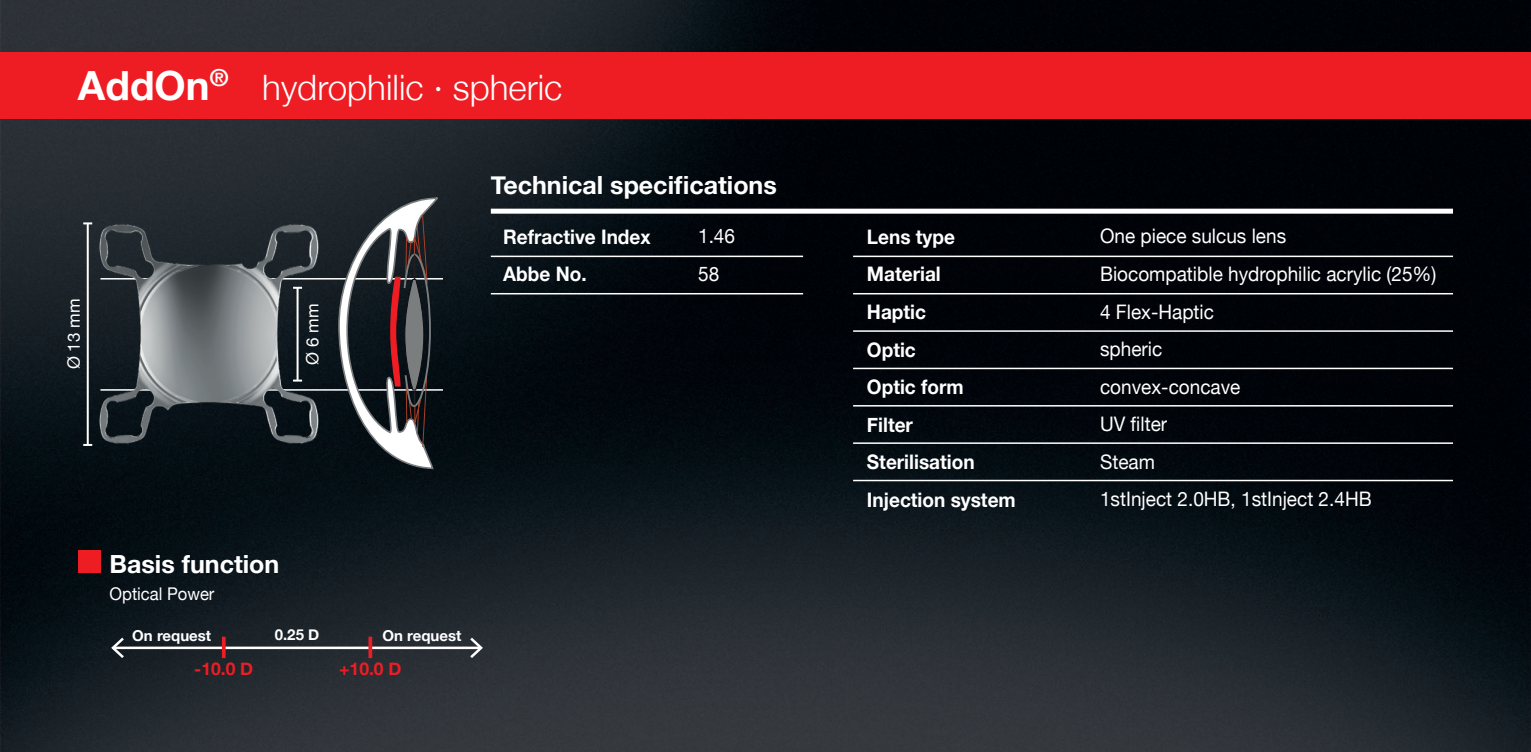
<style>
.page{position:relative;width:1531px;height:752px;background:#fff}
.page>*{position:absolute;margin:0;border:0;box-sizing:border-box;transform-origin:0 0}
.t1{font:300 35px "Helvetica Neue";color:#fff}
.t2{font:700 25px "Helvetica Neue";color:#fff}
.t3{font:20px/37.5px "Helvetica Neue";color:#fff;scale:.95 1}
.t4{font:700 20px/37.5px "Helvetica Neue";color:#fff;scale:.95 1}
.t5{font:17.5px "Helvetica Neue";color:#fff;scale:.95 1}
.t6{font:700 17.5px "Helvetica Neue";color:#ee1d23}
.t7{font:17px "Helvetica Neue";color:#fff}
.t8{font:700 15px "Helvetica Neue";color:#fff}
.s1{font-weight:700;font-size:40.25px}
</style>
<div class="page">
<img style="left:0;top:0;width:1531px;height:751px">
<div style="left:0;top:52px;width:1531px;height:66px;background:#ee1d23"></div>
<hr style="left:100px;top:389px;width:343px;height:1px;background:#fff">
<hr style="left:100px;top:278px;width:343px;height:1px;background:#fff">
<hr style="left:87px;top:223px;width:2px;height:221px;background:#fff">
<svg style="left:83px;top:222px;width:9px;height:2px"></svg>
<svg style="left:83px;top:443px;width:9px;height:2px"></svg>
<div style="left:491px;top:208px;width:962px;height:5px;background:#fff"></div>
<hr style="left:491px;top:255px;width:312px;height:2px;background:#fff">
<hr style="left:491px;top:293px;width:312px;height:1px;background:#fff">
<svg style="left:337px;top:194px;width:105px;height:300px;background:#414247"></svg>
<img style="left:97px;top:222px;width:223px;height:224px">
<hr style="left:113px;top:646px;width:368px;height:2px;background:#fff">
<svg style="left:109px;top:634px;width:18px;height:26px"></svg>
<svg style="left:467px;top:634px;width:18px;height:26px"></svg>
<svg style="left:222px;top:636px;width:4px;height:21px"></svg>
<svg style="left:368px;top:636px;width:4px;height:21px"></svg>
<div style="left:78px;top:550px;width:22px;height:22px;background:#ee1d23"></div>
<hr style="left:853px;top:255px;width:600px;height:2px;background:#fff">
<hr style="left:853px;top:293px;width:600px;height:1px;background:#fff">
<hr style="left:853px;top:330px;width:600px;height:1px;background:#fff">
<hr style="left:853px;top:367px;width:600px;height:2px;background:#fff">
<hr style="left:853px;top:405px;width:600px;height:1px;background:#fff">
<hr style="left:853px;top:442px;width:600px;height:1px;background:#fff">
<hr style="left:853px;top:479px;width:600px;height:2px;background:#fff">
<h1 class="t1" style="left:78px;top:59px;width:486px"><span class="s1">AddOn</span><sup>®</sup> hydrophilic · spheric</h1>
<p class="t7" style="left:62px;top:369px;width:72px;rotate:-90deg">Ø 13 mm</p>
<p class="t7" style="left:300px;top:364px;width:63px;rotate:-90deg">Ø 6 mm</p>
<p class="t2" style="left:491px;top:165px;width:287px">Technical specifications</p>
<p class="t4" style="left:503px;top:218px;width:157px">Refractive Index<br>Abbe No.</p>
<p class="t3" style="left:698px;top:218px;width:40px">1.46<br>58</p>
<p class="t2" style="left:109px;top:544px;width:171px">Basis function</p>
<p class="t5" style="left:109px;top:581px;width:112px">Optical Power</p>
<p class="t8" style="left:132px;top:623px;width:80px">On request</p>
<p class="t8" style="left:275px;top:623px;width:46px">0.25 D</p>
<p class="t8" style="left:383px;top:623px;width:80px">On request</p>
<p class="t6" style="left:194px;top:654px;width:61px">-10.0 D</p>
<p class="t6" style="left:339px;top:654px;width:64px">+10.0 D</p>
<p class="t4" style="left:867px;top:218px;width:158px">Lens type<br>Material<br>Haptic<br>Optic<br>Optic form<br>Filter<br>Sterilisation<br>Injection system</p>
<p class="t3" style="left:1100px;top:218px;width:356px">One piece sulcus lens<br>Biocompatible hydrophilic acrylic (25%)<br>4 Flex-Haptic<br>spheric<br>convex-concave<br>UV filter<br>Steam<br>1stInject 2.0HB, 1stInject 2.4HB</p>
</div>
